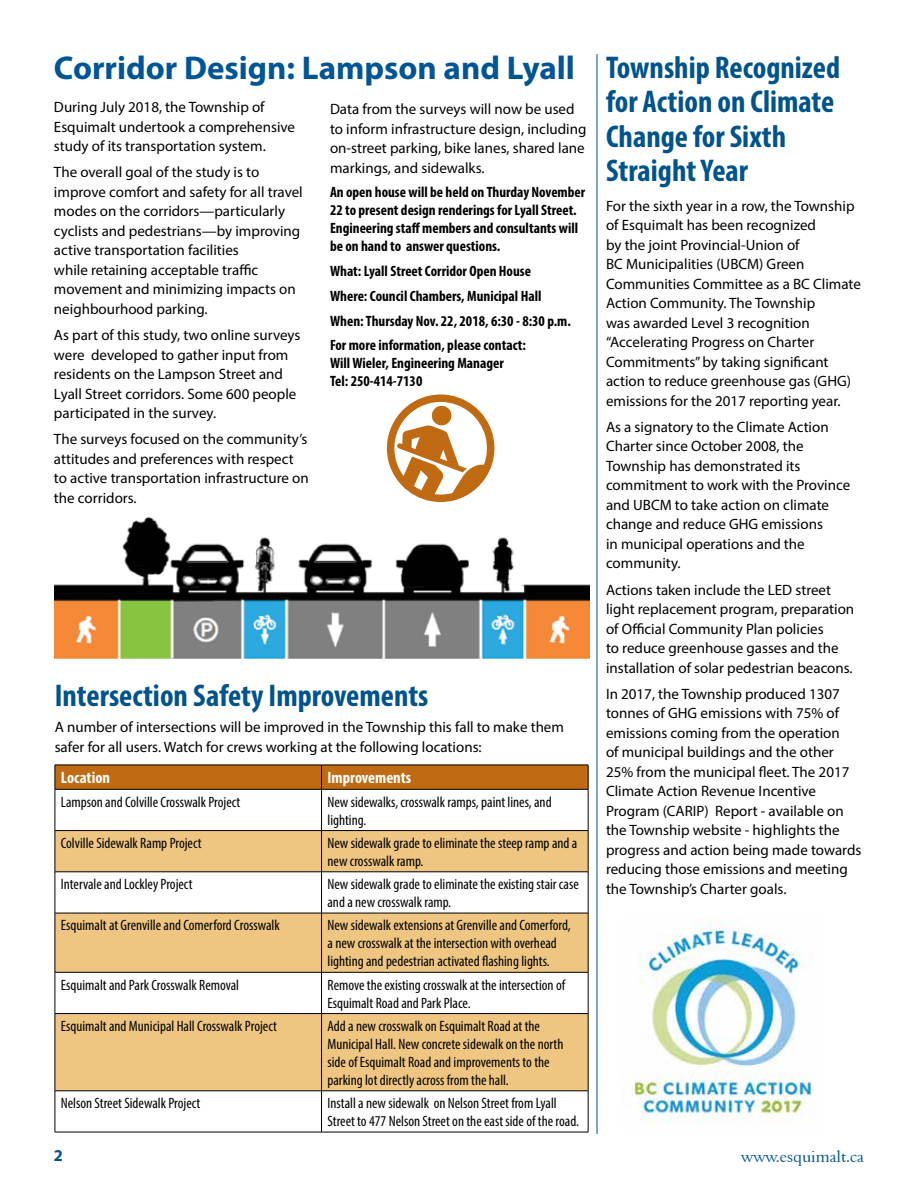
<style>
.page{position:relative;width:918px;height:1188px;background:#fff}
.page>*{position:absolute;margin:0;border:0;box-sizing:border-box;transform-origin:0 0}
.t1{font:700 33px "Myriad Pro";color:#005596}
.t2{font:700 condensed 31.5px/34.5px "Myriad Pro";color:#00538b}
.t3{font:700 condensed 16.5px "Myriad Pro";color:#fff}
.t4{font:16.5px "Aldine 401 BT Roman A";color:#00538b}
.t5{font:700 16.5px "Myriad Pro";color:#00538b}
.t6{font:15px/19.5px "Myriad Pro";color:#000}
.t7{font:condensed 15px/18px "Myriad Pro";color:#000}
.t8{font:700 condensed 15px/18px "Myriad Pro";color:#000}
</style>
<div class="page">
<img style="left:622px;top:918px;width:191px;height:206px">
<hr style="left:597px;top:54px;width:1px;height:1080px;background:#00538b">
<svg style="left:386px;top:394px;width:109px;height:108px"></svg>
<svg style="left:56px;top:831px;width:532px;height:260px;fill:#eec581"></svg>
<svg style="left:55px;top:765px;width:534px;height:24px;background:#ba6712"></svg>
<hr style="left:55px;top:789px;width:267px;height:1px;background:#000">
<hr style="left:55px;top:789px;width:1px;height:41px;background:#000">
<hr style="left:322px;top:789px;width:266px;height:1px;background:#000">
<hr style="left:321px;top:789px;width:1px;height:41px;background:#000">
<hr style="left:588px;top:789px;width:1px;height:41px;background:#000">
<hr style="left:55px;top:830px;width:267px;height:1px;background:#000">
<hr style="left:55px;top:831px;width:1px;height:41px;background:#000">
<hr style="left:322px;top:830px;width:266px;height:1px;background:#000">
<hr style="left:321px;top:831px;width:1px;height:41px;background:#000">
<hr style="left:588px;top:831px;width:1px;height:41px;background:#000">
<hr style="left:55px;top:872px;width:267px;height:1px;background:#000">
<hr style="left:55px;top:872px;width:1px;height:41px;background:#000">
<hr style="left:322px;top:872px;width:266px;height:1px;background:#000">
<hr style="left:321px;top:872px;width:1px;height:41px;background:#000">
<hr style="left:588px;top:872px;width:1px;height:41px;background:#000">
<hr style="left:55px;top:913px;width:267px;height:1px;background:#000">
<hr style="left:55px;top:913px;width:1px;height:59px;background:#000">
<hr style="left:322px;top:913px;width:266px;height:1px;background:#000">
<hr style="left:321px;top:913px;width:1px;height:59px;background:#000">
<hr style="left:588px;top:913px;width:1px;height:59px;background:#000">
<hr style="left:55px;top:972px;width:267px;height:1px;background:#000">
<hr style="left:55px;top:972px;width:1px;height:41px;background:#000">
<hr style="left:322px;top:972px;width:266px;height:1px;background:#000">
<hr style="left:321px;top:972px;width:1px;height:41px;background:#000">
<hr style="left:588px;top:972px;width:1px;height:41px;background:#000">
<hr style="left:55px;top:1013px;width:267px;height:1px;background:#000">
<hr style="left:55px;top:1014px;width:1px;height:77px;background:#000">
<hr style="left:322px;top:1013px;width:266px;height:1px;background:#000">
<hr style="left:321px;top:1014px;width:1px;height:77px;background:#000">
<hr style="left:588px;top:1014px;width:1px;height:77px;background:#000">
<hr style="left:55px;top:1091px;width:267px;height:1px;background:#000">
<hr style="left:55px;top:1091px;width:1px;height:41px;background:#000">
<hr style="left:322px;top:1091px;width:266px;height:1px;background:#000">
<hr style="left:321px;top:1091px;width:1px;height:41px;background:#000">
<hr style="left:588px;top:1091px;width:1px;height:41px;background:#000">
<hr style="left:55px;top:1132px;width:267px;height:1px;background:#000">
<hr style="left:322px;top:1132px;width:266px;height:1px;background:#000">
<img style="left:55px;top:516px;width:534px;height:142px">
<h1 class="t1" style="left:54px;top:46px;width:522px">Corridor Design: Lampson and Lyall</h1>
<p class="t6" style="left:330px;top:99px;width:258px">Data from the surveys will now be used to inform infrastructure design, including on-street parking, bike lanes, shared lane markings, and sidewalks.</p>
<p class="t8" style="left:330px;top:183px;width:257px">An open house will be held on Thurday November 22 to present design renderings for Lyall Street.<br>Engineering staff members and consultants will be on hand to answer questions.</p>
<p class="t8" style="left:330px;top:258px;width:242px;line-height:24.8px">What: Lyall Street Corridor Open House Where: Council Chambers, Municipal Hall When: Thursday Nov. 22, 2018, 6:30 - 8:30 p.m.<br>For more information, please contact:</p>
<p class="t8" style="left:330px;top:354px;width:175px">Will Wieler, Engineering Manager<br>Tel: 250-414-7130</p>
<p class="t6" style="left:54px;top:97px;width:243px">During July 2018, the Township of<br>Esquimalt undertook a comprehensive study of its transportation system.</p>
<p class="t6" style="left:54px;top:162px;width:250px">The overall goal of the study is to improve comfort and safety for all travel modes on the corridors—particularly cyclists and pedestrians—by improving active transportation facilities<br>while retaining acceptable traffic movement and minimizing impacts on neighbourhood parking.</p>
<p class="t6" style="left:54px;top:325px;width:248px">As part of this study, two online surveys were developed to gather input from residents on the Lampson Street and Lyall Street corridors. Some 600 people participated in the survey.</p>
<p class="t6" style="left:54px;top:429px;width:256px">The surveys focused on the community’s attitudes and preferences with respect to active transportation infrastructure on the corridors.</p>
<h2 class="t2" style="left:55px;top:678px;width:375px">Intersection Safety Improvements</h2>
<p class="t6" style="left:55px;top:717px;width:511px">A number of intersections will be improved in the Township this fall to make them safer for all users. Watch for crews working at the following locations:</p>
<p class="t3" style="left:61px;top:768px;width:51px">Location</p>
<p class="t3" style="left:328px;top:768px;width:85px">Improvements</p>
<p class="t7" style="left:61px;top:792px;width:181px">Lampson and Colville Crosswalk Project</p>
<p class="t7" style="left:328px;top:792px;width:226px">New sidewalks, crosswalk ramps, paint lines, and lighting.</p>
<p class="t7" style="left:61px;top:834px;width:142px">Colville Sidewalk Ramp Project</p>
<p class="t7" style="left:328px;top:834px;width:251px">New sidewalk grade to eliminate the steep ramp and a new crosswalk ramp.</p>
<p class="t7" style="left:61px;top:875px;width:133px">Intervale and Lockley Project</p>
<p class="t7" style="left:328px;top:875px;width:253px">New sidewalk grade to eliminate the existing stair case and a new crosswalk ramp.</p>
<p class="t7" style="left:61px;top:916px;width:220px">Esquimalt at Grenville and Comerford Crosswalk</p>
<p class="t7" style="left:328px;top:916px;width:245px">New sidewalk extensions at Grenville and Comerford, a new crosswalk at the intersection with overhead lighting and pedestrian activated flashing lights.</p>
<p class="t7" style="left:61px;top:975px;width:180px">Esquimalt and Park Crosswalk Removal</p>
<p class="t7" style="left:328px;top:975px;width:239px">Remove the existing crosswalk at the intersection of<br>Esquimalt Road and Park Place.</p>
<p class="t7" style="left:61px;top:1017px;width:218px">Esquimalt and Municipal Hall Crosswalk Project</p>
<p class="t7" style="left:328px;top:1017px;width:237px">Add a new crosswalk on Esquimalt Road at the Municipal Hall. New concrete sidewalk on the north side of Esquimalt Road and improvements to the parking lot directly across from the hall.</p>
<p class="t7" style="left:61px;top:1094px;width:141px">Nelson Street Sidewalk Project</p>
<p class="t7" style="left:328px;top:1094px;width:253px">Install a new sidewalk on Nelson Street from Lyall<br>Street to 477 Nelson Street on the east side of the road.</p>
<h2 class="t2" style="left:606px;top:49px;width:236px">Township Recognized for Action on Climate<br>Change for Sixth<br>Straight Year</h2>
<p class="t6" style="left:606px;top:196px;width:256px">For the sixth year in a row, the Township of Esquimalt has been recognized<br>by the joint Provincial-Union of<br>BC Municipalities (UBCM) Green Communities Committee as a BC Climate Action Community. The Township<br>was awarded Level 3 recognition “Accelerating Progress on Charter Commitments” by taking significant action to reduce greenhouse gas (GHG) emissions for the 2017 reporting year.</p>
<p class="t6" style="left:606px;top:417px;width:246px">As a signatory to the Climate Action<br>Charter since October 2008, the<br>Township has demonstrated its commitment to work with the Province and UBCM to take action on climate change and reduce GHG emissions<br>in municipal operations and the community.</p>
<p class="t6" style="left:606px;top:580px;width:250px">Actions taken include the LED street light replacement program, preparation of Official Community Plan policies<br>to reduce greenhouse gasses and the installation of solar pedestrian beacons.</p>
<p class="t6" style="left:606px;top:684px;width:257px">In 2017, the Township produced 1307 tonnes of GHG emissions with 75% of emissions coming from the operation<br>of municipal buildings and the other 25% from the municipal fleet. The 2017<br>Climate Action Revenue Incentive Program (CARIP) Report - available on the Township website - highlights the progress and action being made towards reducing those emissions and meeting the Township’s Charter goals.</p>
<p class="t5" style="left:54px;top:1144px;width:11px">2</p>
<p class="t4" style="left:741px;top:1147px;width:124px">www.esquimalt.ca</p>
</div>
